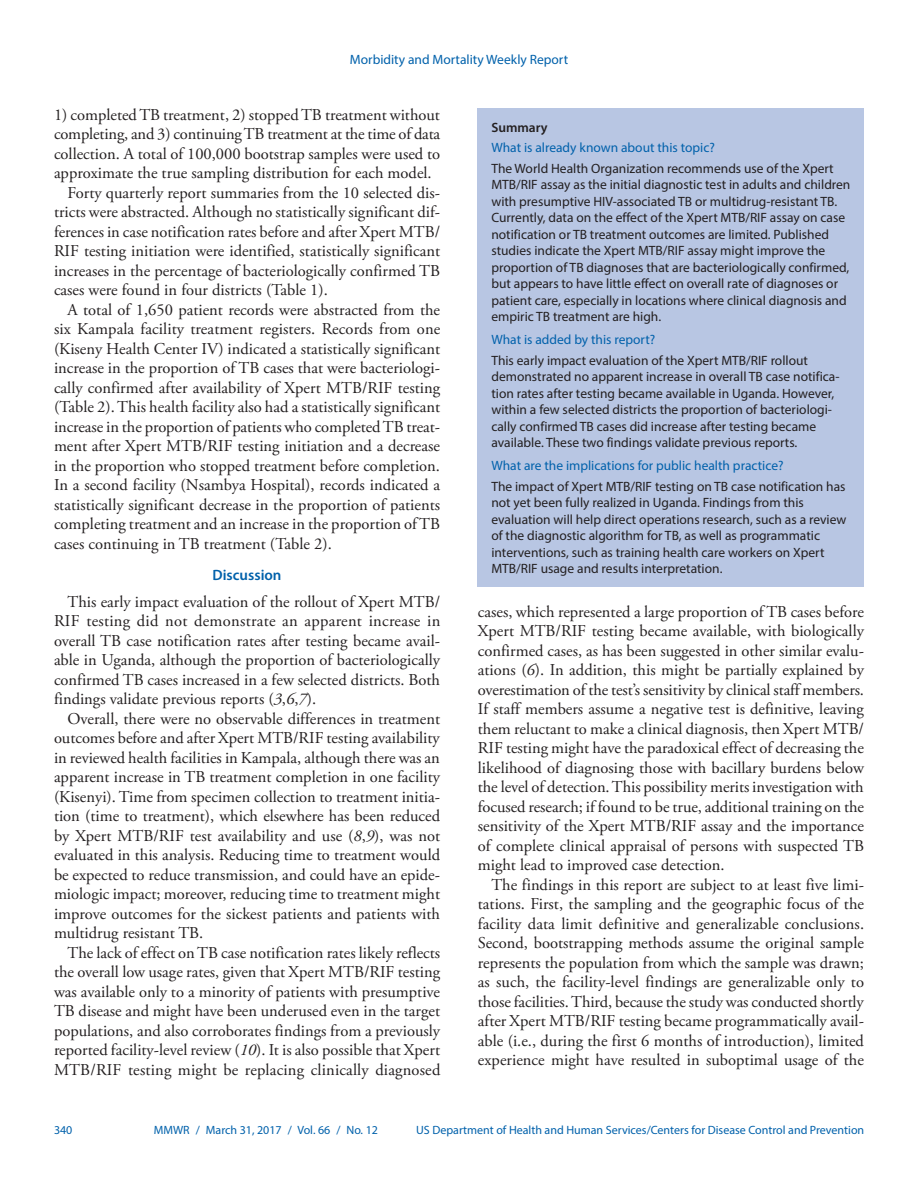
<style>
.page{position:relative;width:918px;height:1188px;background:#fff}
.page>*{position:absolute;margin:0;border:0;box-sizing:border-box;transform-origin:0 0}
.Paragraph{font:16.5px/19.5px "Adobe Garamond Pro";color:#231f20;text-align:justify}
.Discussion_Heading{font:600 15px "Myriad Pro";color:#0161ab}
.Summary_Box_Text{font:13.5px/16.5px "Myriad Pro";color:#231f20}
.Summary_Box_Heading{font:13.5px "Myriad Pro";color:#0161ab}
.Figure_Title{font:600 13.5px "Myriad Pro";color:#231f20}
.t1{font:12px "Myriad Pro";color:#0161ab}
.s1{font-style:italic}
</style>
<div class="page">
<div style="left:478px;top:108px;width:386px;height:479px;background:#b8c6e3"></div>
<p class="Summary_Box_Heading" style="left:350px;top:51px;width:220px">Morbidity and Mortality Weekly Report</p>
<p class="Paragraph" style="left:54px;top:106px;width:388px">1) completed TB treatment, 2) stopped TB treatment without completing, and 3) continuing TB treatment at the time of data collection. A total of 100,000 bootstrap samples were used to approximate the true sampling distribution for each model.</p>
<p class="Paragraph" style="left:54px;top:184px;width:388px;text-indent:14px">Forty quarterly report summaries from the 10 selected dis&shy;tricts were abstracted. Although no statistically significant dif&shy;ferences in case notification rates before and after Xpert MTB/ RIF testing initiation were identified, statistically significant increases in the percentage of bacteriologically confirmed TB cases were found in four districts (Table 1).</p>
<p class="Paragraph" style="left:54px;top:301px;width:388px;text-indent:14px">A total of 1,650 patient records were abstracted from the six Kampala facility treatment registers. Records from one (Kiseny Health Center IV) indicated a statistically significant increase in the proportion of TB cases that were bacteriologi&shy;cally confirmed after availability of Xpert MTB/RIF testing (Table 2). This health facility also had a statistically significant increase in the proportion of patients who completed TB treat&shy;ment after Xpert MTB/RIF testing initiation and a decrease in the proportion who stopped treatment before completion.<br>In a second facility (Nsambya Hospital), records indicated a statistically significant decrease in the proportion of patients completing treatment and an increase in the proportion of TB cases continuing in TB treatment (Table 2).</p>
<h1 class="Discussion_Heading" style="left:213px;top:566px;width:71px">Discussion</h1>
<p class="Paragraph" style="left:54px;top:592px;width:388px;text-indent:14px">This early impact evaluation of the rollout of Xpert MTB/ RIF testing did not demonstrate an apparent increase in overall TB case notification rates after testing became avail&shy;able in Uganda, although the proportion of bacteriologically confirmed TB cases increased in a few selected districts. Both findings validate previous reports (<span class="s1">3</span>,<span class="s1">6</span>,<span class="s1">7</span>).</p>
<p class="Paragraph" style="left:54px;top:709px;width:388px;text-indent:14px">Overall, there were no observable differences in treatment outcomes before and after Xpert MTB/RIF testing availability in reviewed health facilities in Kampala, although there was an apparent increase in TB treatment completion in one facility (Kisenyi). Time from specimen collection to treatment initia&shy;tion (time to treatment), which elsewhere has been reduced by Xpert MTB/RIF test availability and use (<span class="s1">8</span>,<span class="s1">9</span>), was not evaluated in this analysis. Reducing time to treatment would be expected to reduce transmission, and could have an epide&shy;miologic impact; moreover, reducing time to treatment might improve outcomes for the sickest patients and patients with multidrug resistant TB.</p>
<p class="Paragraph" style="left:54px;top:943px;width:388px;text-indent:14px">The lack of effect on TB case notification rates likely reflects the overall low usage rates, given that Xpert MTB/RIF testing was available only to a minority of patients with presumptive TB disease and might have been underused even in the target populations, and also corroborates findings from a previously reported facility-level review (<span class="s1">10</span>). It is also possible that Xpert MTB/RIF testing might be replacing clinically diagnosed</p>
<p class="Figure_Title" style="left:491px;top:119px;width:58px">Summary</p>
<h1 class="Summary_Box_Heading" style="left:491px;top:139px;width:225px">What is already known about this topic?</h1>
<p class="Summary_Box_Text" style="left:491px;top:160px;width:361px">The World Health Organization recommends use of the Xpert MTB/RIF assay as the initial diagnostic test in adults and children with presumptive HIV-associated TB or multidrug-resistant TB.<br>Currently, data on the effect of the Xpert MTB/RIF assay on case notification or TB treatment outcomes are limited. Published studies indicate the Xpert MTB/RIF assay might improve the proportion of TB diagnoses that are bacteriologically confirmed, but appears to have little effect on overall rate of diagnoses or patient care, especially in locations where clinical diagnosis and empiric TB treatment are high.</p>
<h1 class="Summary_Box_Heading" style="left:491px;top:331px;width:165px">What is added by this report?</h1>
<p class="Summary_Box_Text" style="left:491px;top:352px;width:350px">This early impact evaluation of the Xpert MTB/RIF rollout demonstrated no apparent increase in overall TB case notifica&shy;tion rates after testing became available in Uganda. However, within a few selected districts the proportion of bacteriologi&shy;cally confirmed TB cases did increase after testing became available. These two findings validate previous reports.</p>
<h1 class="Summary_Box_Heading" style="left:491px;top:457px;width:294px">What are the implications for public health practice?</h1>
<p class="Summary_Box_Text" style="left:491px;top:478px;width:357px">The impact of Xpert MTB/RIF testing on TB case notification has not yet been fully realized in Uganda. Findings from this evaluation will help direct operations research, such as a review of the diagnostic algorithm for TB, as well as programmatic interventions, such as training health care workers on Xpert MTB/RIF usage and results interpretation.</p>
<p class="Paragraph" style="left:478px;top:602px;width:388px">cases, which represented a large proportion of TB cases before Xpert MTB/RIF testing became available, with biologically confirmed cases, as has been suggested in other similar evalu&shy;ations (<span class="s1">6</span>). In addition, this might be partially explained by overestimation of the test’s sensitivity by clinical staff members.<br>If staff members assume a negative test is definitive, leaving them reluctant to make a clinical diagnosis, then Xpert MTB/ RIF testing might have the paradoxical effect of decreasing the likelihood of diagnosing those with bacillary burdens below the level of detection. This possibility merits investigation with focused research; if found to be true, additional training on the sensitivity of the Xpert MTB/RIF assay and the importance of complete clinical appraisal of persons with suspected TB might lead to improved case detection.</p>
<p class="Paragraph" style="left:478px;top:875px;width:388px;text-indent:14px">The findings in this report are subject to at least five limi&shy;tations. First, the sampling and the geographic focus of the facility data limit definitive and generalizable conclusions.<br>Second, bootstrapping methods assume the original sample represents the population from which the sample was drawn; as such, the facility-level findings are generalizable only to those facilities. Third, because the study was conducted shortly after Xpert MTB/RIF testing became programmatically avail&shy;able (i.e., during the first 6 months of introduction), limited experience might have resulted in suboptimal usage of the</p>
<p class="t1" style="left:54px;top:1123px;width:20px">340</p>
<p class="t1" style="left:154px;top:1123px;width:226px">MMWR / March 31, 2017 / Vol. 66 / No. 12</p>
<p class="t1" style="left:416px;top:1123px;width:450px">US Department of Health and Human Services/Centers for Disease Control and Prevention</p>
</div>
